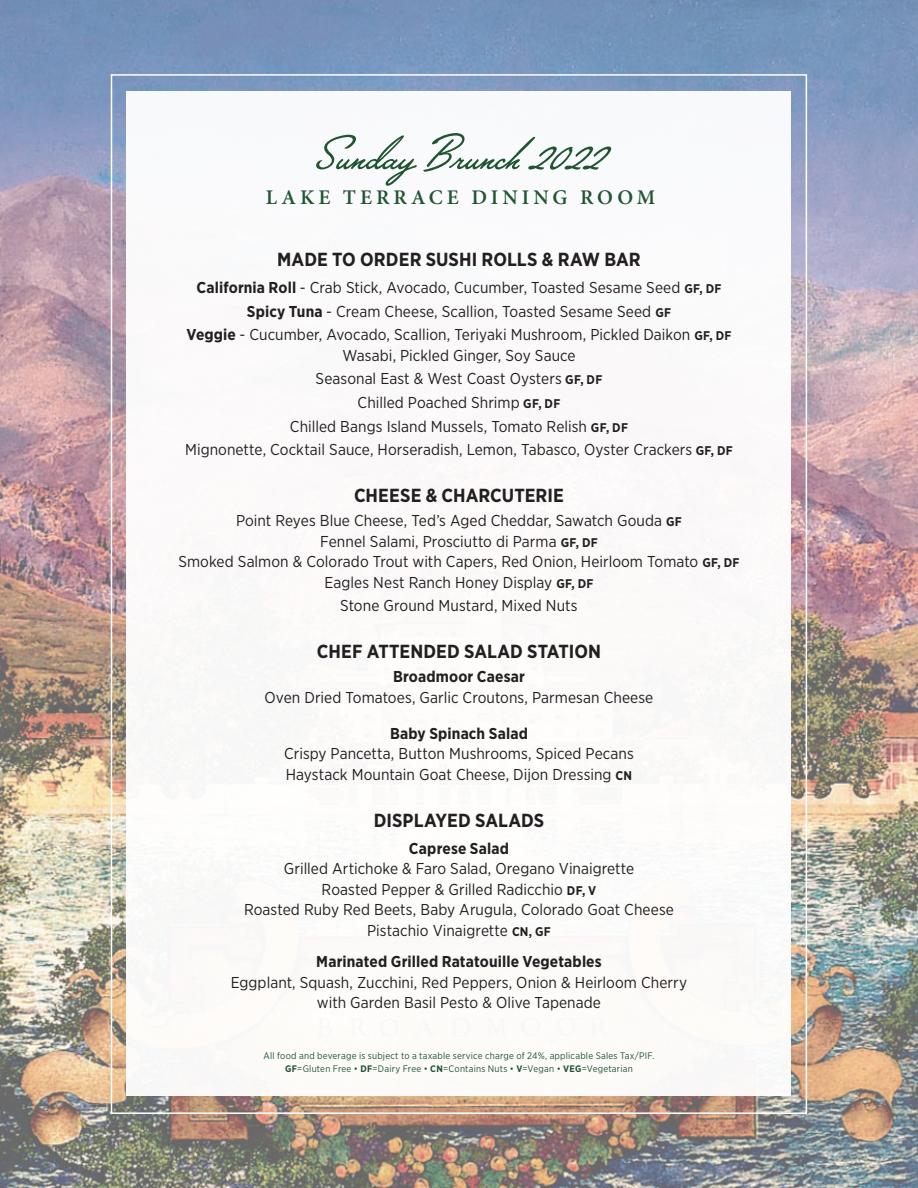
<style>
.page{position:relative;width:918px;height:1188px;background:#fff}
.page>*{position:absolute;margin:0;border:0;box-sizing:border-box;transform-origin:0 0}
.t1{font:64.5px "Lakeside";color:#205532}
.t2{font:600 20.85px "Minion Pro";letter-spacing:.19em;color:#205532}
.t3{font:700 18.9px "Gotham Narrow";letter-spacing:.005em;color:#231f20}
.t4{font:15.75px/20.4px "Gotham Narrow";letter-spacing:.005em;color:#231f20;text-align:center}
.t5{font:700 15.75px "Gotham Narrow";letter-spacing:.01em;color:#231f20}
.t6{font:9.45px "Gotham Narrow";letter-spacing:.02em;color:#205532}
.s1{font-weight:700}
.s2{font-weight:700;font-size:12.6px}
</style>
<div class="page">
<img style="left:0;top:0;width:918px;height:1188px">
<div style="left:127px;top:92px;width:664px;height:1004px;background:#fff"></div>
<p class="t1" style="left:312px;top:108px;width:291px">Sunday Brunch 2022</p>
<p class="t2" style="left:266px;top:183px;width:391px">LAKE TERRACE DINING ROOM</p>
<p class="t3" style="left:277px;top:247px;width:365px">MADE TO ORDER SUSHI ROLLS &amp; RAW BAR</p>
<p class="t4" style="left:196px;top:277px;width:527px"><span class="s1">California Roll</span> - Crab Stick, Avocado, Cucumber, Toasted Sesame Seed <span class="s2">GF, DF</span></p>
<p class="t4" style="left:247px;top:301px;width:426px"><span class="s1">Spicy Tuna</span> - Cream Cheese, Scallion, Toasted Sesame Seed <span class="s2">GF</span></p>
<p class="t4" style="left:187px;top:324px;width:546px"><span class="s1">Veggie</span> - Cucumber, Avocado, Scallion, Teriyaki Mushroom, Pickled Daikon <span class="s2">GF, DF</span></p>
<p class="t4" style="left:342px;top:345px;width:235px">Wasabi, Pickled Ginger, Soy Sauce</p>
<p class="t4" style="left:316px;top:368px;width:288px">Seasonal East &amp; West Coast Oysters <span class="s2">GF, DF</span></p>
<p class="t4" style="left:358px;top:392px;width:204px">Chilled Poached Shrimp <span class="s2">GF, DF</span></p>
<p class="t4" style="left:290px;top:416px;width:340px">Chilled Bangs Island Mussels, Tomato Relish <span class="s2">GF, DF</span></p>
<p class="t4" style="left:185px;top:439px;width:549px">Mignonette, Cocktail Sauce, Horseradish, Lemon, Tabasco, Oyster Crackers <span class="s2">GF, DF</span></p>
<p class="t3" style="left:354px;top:484px;width:211px">CHEESE &amp; CHARCUTERIE</p>
<p class="t4" style="left:236px;top:510px;width:447px">Point Reyes Blue Cheese, Ted’s Aged Cheddar, Sawatch Gouda <span class="s2">GF</span></p>
<p class="t4" style="left:320px;top:531px;width:279px">Fennel Salami, Prosciutto di Parma <span class="s2">GF, DF</span></p>
<p class="t4" style="left:178px;top:551px;width:563px">Smoked Salmon &amp; Colorado Trout with Capers, Red Onion, Heirloom Tomato <span class="s2">GF, DF</span></p>
<p class="t4" style="left:325px;top:571px;width:270px">Eagles Nest Ranch Honey Display <span class="s2">GF, DF</span></p>
<p class="t4" style="left:340px;top:595px;width:239px">Stone Ground Mustard, Mixed Nuts</p>
<p class="t3" style="left:317px;top:640px;width:286px">CHEF ATTENDED SALAD STATION</p>
<p class="t5" style="left:393px;top:666px;width:133px">Broadmoor Caesar</p>
<p class="t4" style="left:265px;top:686px;width:390px">Oven Dried Tomatoes, Garlic Croutons, Parmesan Cheese</p>
<p class="t5" style="left:390px;top:723px;width:139px">Baby Spinach Salad</p>
<p class="t4" style="left:284px;top:743px;width:351px">Crispy Pancetta, Button Mushrooms, Spiced Pecans</p>
<p class="t4" style="left:286px;top:764px;width:348px">Haystack Mountain Goat Cheese, Dijon Dressing <span class="s2">CN</span></p>
<p class="t3" style="left:374px;top:808px;width:172px">DISPLAYED SALADS</p>
<p class="t5" style="left:409px;top:838px;width:102px">Caprese Salad</p>
<p class="t4" style="left:284px;top:858px;width:352px">Grilled Artichoke &amp; Faro Salad, Oregano Vinaigrette</p>
<p class="t4" style="left:322px;top:879px;width:276px">Roasted Pepper &amp; Grilled Radicchio <span class="s2">DF, V</span></p>
<p class="t4" style="left:244px;top:899px;width:431px">Roasted Ruby Red Beets, Baby Arugula, Colorado Goat Cheese<br>Pistachio Vinaigrette <span class="s2">CN, GF</span></p>
<p class="t5" style="left:316px;top:951px;width:287px">Marinated Grilled Ratatouille Vegetables</p>
<p class="t4" style="left:231px;top:972px;width:458px">Eggplant, Squash, Zucchini, Red Peppers, Onion &amp; Heirloom Cherry with Garden Basil Pesto &amp; Olive Tapenade</p>
<p class="t6" style="left:264px;top:1050px;width:392px">All food and beverage is subject to a taxable service charge of 24%, applicable Sales Tax/PIF.</p>
<p class="t6" style="left:285px;top:1063px;width:349px"><span class="s1">GF</span>=Gluten Free • <span class="s1">DF</span>=Dairy Free • <span class="s1">CN</span>=Contains Nuts • <span class="s1">V</span>=Vegan • <span class="s1">VEG</span>=Vegetarian</p>
</div>
